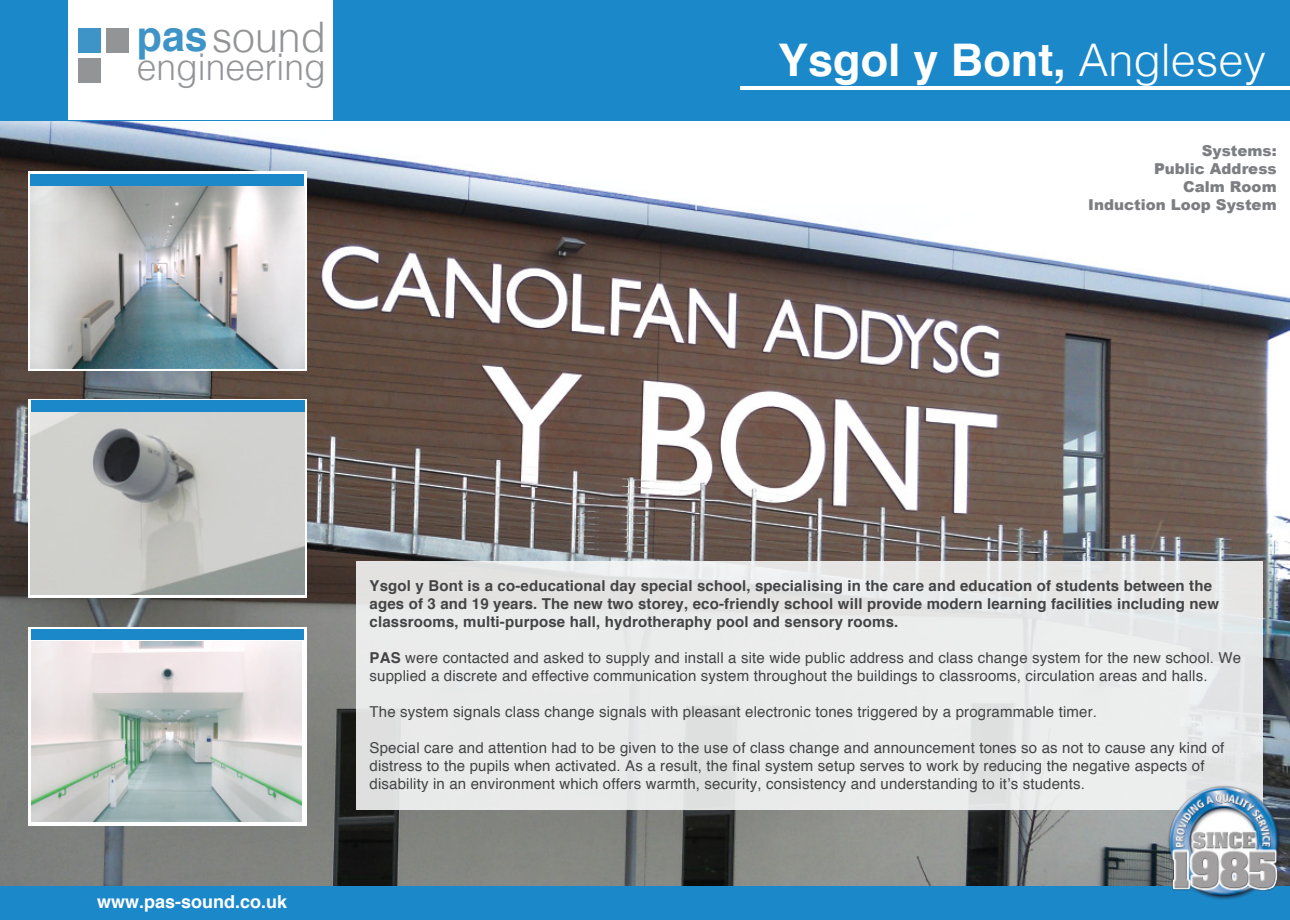
<style>
.page{position:relative;width:1290px;height:920px;background:#fff}
.page>*{position:absolute;margin:0;border:0;box-sizing:border-box;transform-origin:0 0}
.t1{font:700 45px "Helvetica";color:#fff}
.t2{font:300 42.15px "Helvetica";color:#929496}
.t3{font:300 36.9px "Helvetica";color:#929496;scale:.96 1}
.t4{font:700 18px "Helvetica";color:#fff}
.t5{font:15px/18px "Helvetica";letter-spacing:.01em;color:#434345}
.t6{font:700 15px/18px "Helvetica";letter-spacing:.01em;color:#434345}
.t7{font:900 15px/18px "Arial";color:#7c7e82;text-align:right}
.s1{font-weight:700;color:#3e93c7}
.s2{font-weight:300}
.s3{font-weight:700}
</style>
<div class="page">
<img style="left:0;top:120px;width:1290px;height:767px">
<svg style="left:28px;top:172px;width:278px;height:199px"></svg>
<svg style="left:28px;top:399px;width:278px;height:198px"></svg>
<svg style="left:28px;top:627px;width:278px;height:198px"></svg>
<div style="left:31px;top:401px;width:273px;height:33px;background:#1b88ca"></div>
<div style="left:31px;top:174px;width:273px;height:13px;background:#1b88ca"></div>
<div style="left:0;top:0;width:1290px;height:120px;background:#1b88ca"></div>
<div style="left:68px;top:0;width:265px;height:119px;background:#fff"></div>
<hr style="left:740px;top:87px;width:550px;height:3px;background:#fff">
<div style="left:0;top:887px;width:1290px;height:33px;background:#1b88ca"></div>
<div style="left:356px;top:562px;width:907px;height:248px;background:#e9eaea"></div>
<img style="left:1160px;top:779px;width:127px;height:121px">
<img style="left:32px;top:642px;width:270px;height:179px">
<div style="left:31px;top:629px;width:273px;height:10px;background:#1b88ca"></div>
<img style="left:31px;top:412px;width:273px;height:182px">
<img style="left:31px;top:187px;width:273px;height:181px">
<div style="left:78px;top:58px;width:23px;height:25px;background:#929496"></div>
<div style="left:106px;top:28px;width:22px;height:25px;background:#929496"></div>
<div style="left:78px;top:28px;width:23px;height:25px;background:#3e93c7"></div>
<h2 class="t2" style="left:137px;top:10px;width:190px"><span class="s1">pas</span>sound</h2>
<h3 class="t3" style="left:137px;top:44px;width:198px">engineering</h3>
<h1 class="t1" style="left:778px;top:24px;width:489px">Ysgol y Bont, <span class="s2">Anglesey</span></h1>
<p class="t7" style="left:1088px;top:141px;width:190px">Systems:<br>Public Address<br>Calm Room<br>Induction Loop System</p>
<p class="t4" style="left:97px;top:887px;width:192px">www.pas-sound.co.uk</p>
<p class="t6" style="left:370px;top:577px;width:851px">Ysgol y Bont is a co-educational day special school, specialising in the care and education of students between the ages of 3 and 19 years. The new two storey, eco-friendly school will provide modern learning facilities including new classrooms, multi-purpose hall, hydrotheraphy pool and sensory rooms.</p>
<p class="t5" style="left:370px;top:649px;width:873px"><span class="s3">PAS</span> were contacted and asked to supply and install a site wide public address and class change system for the new school. We supplied a discrete and effective communication system throughout the buildings to classrooms, circulation areas and halls.</p>
<p class="t5" style="left:370px;top:703px;width:729px">The system signals class change signals with pleasant electronic tones triggered by a programmable timer.</p>
<p class="t5" style="left:370px;top:739px;width:856px">Special care and attention had to be given to the use of class change and announcement tones so as not to cause any kind of distress to the pupils when activated. As a result, the final system setup serves to work by reducing the negative aspects of disability in an environment which offers warmth, security, consistency and understanding to it’s students.</p>
</div>
